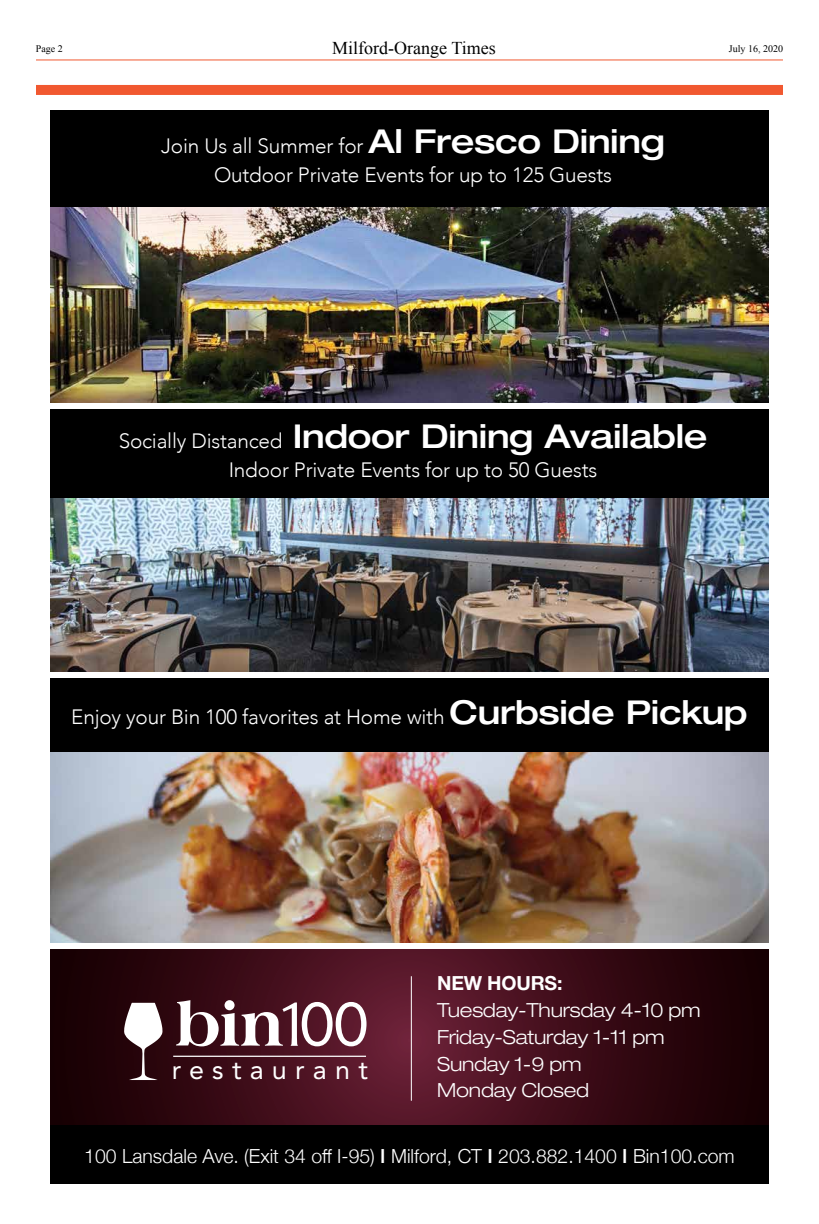
<style>
.page{position:relative;width:819px;height:1224px;background:#fff}
.page>*{position:absolute;margin:0;border:0;box-sizing:border-box;transform-origin:0 0}
.t1{font:800 62.5px "Americana Std";color:#fff;scale:1.06 1}
.t2{font:500 expanded 32.9px "Helvetica Neue LT Std";letter-spacing:-.01em;color:#fff}
.t3{font:27px "Avenir LT Std";letter-spacing:.305em;color:#fff}
.t4{font:300 20.8px/28.6px "Avenir";letter-spacing:-.01em;color:#fff;text-align:center}
.t5{font:300 expanded 19.5px/26.8px "Helvetica Neue LT Std";letter-spacing:-.01em;color:#fff}
.t6{font:700 19.5px "Helvetica Neue LT Std";letter-spacing:-.01em;color:#fff}
.t7{font:300 19.4px "Helvetica Neue";color:#fff}
.t8{font:18px "Times New Roman";color:#000}
.t9{font:10px "Times New Roman";color:#000}
.s1{font-family:"Helvetica Neue LT Std";font-weight:500;font-stretch:expanded;font-size:32.9px}
.s2{font-family:"Avenir";font-weight:300;font-stretch:normal;font-size:20.8px}
.s3{font-family:"Penumbra Flare Std";font-weight:400;font-size:55.5px}
.s4{font-weight:500}
</style>
<div class="page">
<hr style="left:36px;top:59px;width:747px;height:1px;background:#f15830">
<div style="left:36px;top:85px;width:747px;height:10px;background:#f15830"></div>
<img style="left:50px;top:752px;width:719px;height:190px">
<img style="left:50px;top:206px;width:719px;height:197px">
<div style="left:50px;top:110px;width:719px;height:96px;background:#000"></div>
<div style="left:50px;top:409px;width:719px;height:97px;background:#000"></div>
<div style="left:50px;top:679px;width:719px;height:73px;background:#000"></div>
<svg style="left:50px;top:949px;width:719px;height:176px;background:#3b0c18"></svg>
<hr style="left:411px;top:976px;width:1px;height:125px;background:#fff">
<hr style="left:173px;top:1056px;width:193px;height:1px;background:#fff">
<svg style="left:124px;top:1003px;width:38px;height:77px"></svg>
<div style="left:50px;top:1125px;width:719px;height:58px;background:#000"></div>
<img style="left:50px;top:498px;width:719px;height:174px">
<p class="t9" style="left:36px;top:42px;width:28px">Page 2</p>
<p class="t8" style="left:332px;top:35px;width:165px">Milford-Orange Times</p>
<p class="t9" style="left:729px;top:42px;width:56px">July 16, 2020</p>
<p class="t4" style="left:161px;top:132px;width:505px">Join Us all Summer for <span class="s1">Al Fresco Dining<br></span>Outdoor Private Events for up to 125 Guests</p>
<h2 class="t2" style="left:119px;top:416px;width:590px"><span class="s2">Socially Distanced</span> Indoor Dining Available</h2>
<p class="t4" style="left:229px;top:455px;width:370px">Indoor Private Events for up to 50 Guests</p>
<p class="t4" style="left:71px;top:703px;width:678px">Enjoy your Bin 100 favorites at Home with <span class="s1">Curbside Pickup</span></p>
<h1 class="t1" style="left:176px;top:988px;width:184px">bin<span class="s3">100</span></h1>
<p class="t3" style="left:172px;top:1054px;width:198px">restaurant</p>
<p class="t6" style="left:437px;top:971px;width:127px">NEW HOURS:</p>
<p class="t5" style="left:437px;top:996px;width:265px">Tuesday-Thursday 4-10 pm<br>Friday-Saturday 1-11 pm<br>Sunday 1-9 pm<br>Monday Closed</p>
<p class="t7" style="left:84px;top:1140px;width:652px">100 Lansdale Ave. (Exit 34 off I-95) <span class="s4">I</span> Milford, CT <span class="s4">I</span> 203.882.1400 <span class="s4">I</span> Bin100.com</p>
</div>
